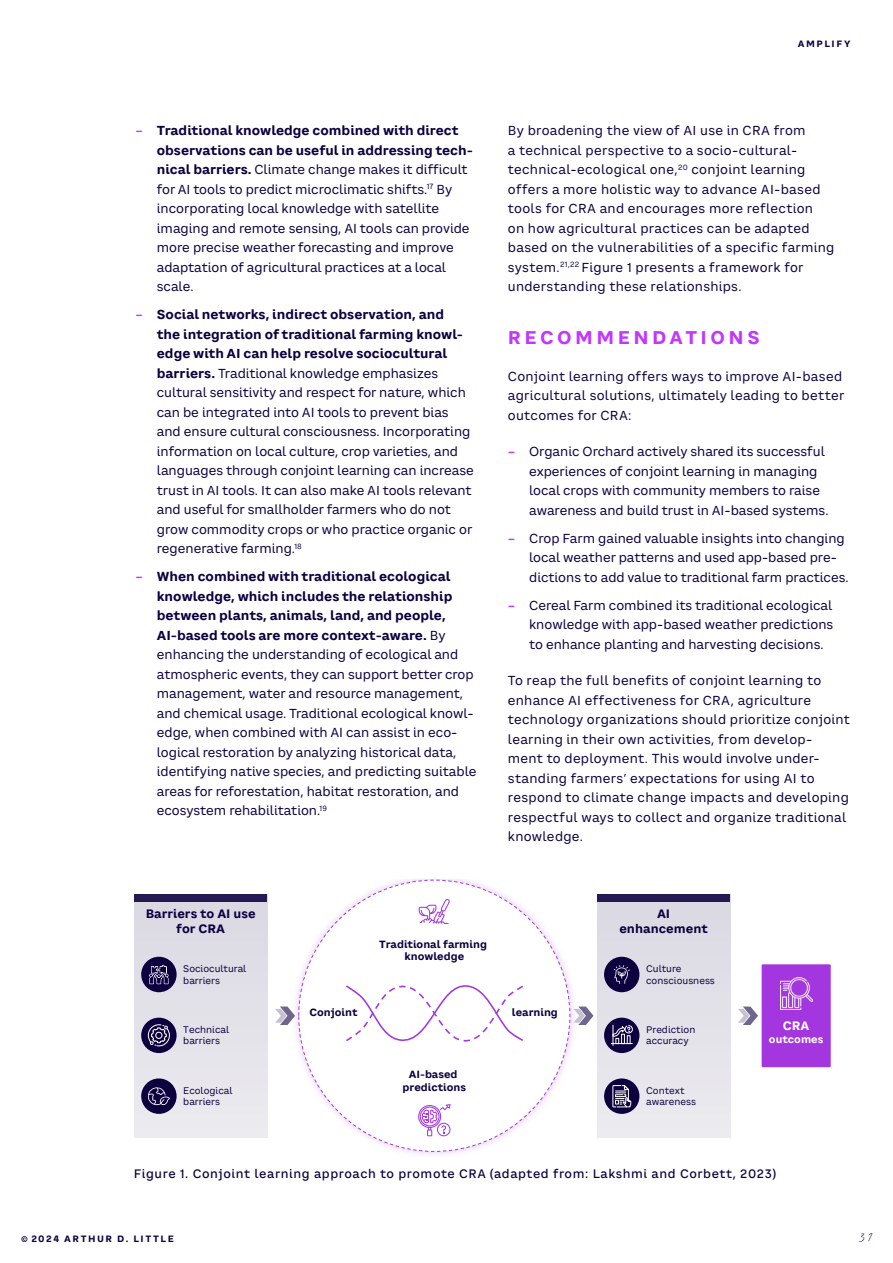
<style>
.page{position:relative;width:893px;height:1263px;background:#fff}
.page>*{position:absolute;margin:0;border:0;box-sizing:border-box;transform-origin:0 0}
.AR_SUB_HEADING_1_12_15pt{font:700 18px "CA Saygon Text";letter-spacing:.19em;color:#c336ff}
.GEN_PAGE_NUMBER_RIGHT_10_10{font:15px "ADL Notes";color:#0d003f}
.AR_BODYTEXT_8_5_13pt{font:12.75px/19.5px "CA Saygon Text";color:#0d003f}
.AR_BODYTEXT_8_5_13pt-2{font:12.75px/19.5px "CA Saygon Text";letter-spacing:.02em;color:#0d003f}
.GEN_CAPTION_8_11pt{font:500 12px "CA Saygon Text";letter-spacing:.05em;color:#0d003f}
.t1{font:700 12px/14.4px "CA Saygon Text";color:#0d003f;text-align:center}
.t2{font:700 12px "CA Saygon Text";color:#fff}
.t3{font:700 10.2px/12.3px "CA Saygon Text";color:#0d003f;text-align:center}
.t4{font:700 10.2px "CA Saygon Text";color:#fff}
.t5{font:9.45px/11.2px "CA Saygon Text";color:#0d003f}
.GEN_RUNNING_HEADER_TEXT_RL_6_7{font:700 9px "CA Saygon Text";letter-spacing:.17em;color:#0d003f}
.s1{font-weight:700;color:#c336ff}
.s2{font-weight:700}
</style>
<div class="page">
<div style="left:134px;top:894px;width:133px;height:243px;background:#e3e1e8"></div>
<div style="left:141px;top:957px;width:36px;height:35px;background:#0d003f;border-radius:50%"></div>
<div style="left:141px;top:1018px;width:36px;height:35px;background:#0d003f;border-radius:50%"></div>
<div style="left:141px;top:1078px;width:36px;height:36px;background:#0d003f;border-radius:50%"></div>
<img style="left:295px;top:879px;width:279px;height:276px">
<div style="left:299px;top:880px;width:271px;height:271px;background:#fff;border-radius:50%"></div>
<div style="left:597px;top:894px;width:133px;height:243px;background:#e3e1e8"></div>
<div style="left:604px;top:957px;width:35px;height:35px;background:#0d003f;border-radius:50%"></div>
<div style="left:604px;top:1018px;width:35px;height:35px;background:#0d003f;border-radius:50%"></div>
<div style="left:604px;top:1078px;width:35px;height:36px;background:#0d003f;border-radius:50%"></div>
<div style="left:762px;top:964px;width:69px;height:103px;background:#a336de"></div>
<svg style="left:275px;top:1006px;width:20px;height:19px"></svg>
<svg style="left:573px;top:1006px;width:20px;height:19px"></svg>
<svg style="left:738px;top:1006px;width:20px;height:19px"></svg>
<svg style="left:149px;top:965px;width:20px;height:19px"></svg>
<svg style="left:148px;top:1024px;width:22px;height:22px"></svg>
<svg style="left:148px;top:1087px;width:22px;height:18px"></svg>
<svg style="left:346px;top:985px;width:177px;height:56px"></svg>
<svg style="left:419px;top:899px;width:31px;height:25px"></svg>
<svg style="left:418px;top:1104px;width:33px;height:32px"></svg>
<svg style="left:611px;top:1024px;width:22px;height:21px"></svg>
<svg style="left:612px;top:1085px;width:19px;height:22px"></svg>
<svg style="left:614px;top:965px;width:16px;height:19px"></svg>
<img style="left:780px;top:977px;width:32px;height:33px">
<p class="GEN_RUNNING_HEADER_TEXT_RL_6_7" style="left:798px;top:37px;width:54px">AMPLIFY</p>
<p class="AR_BODYTEXT_8_5_13pt" style="left:157px;top:121px;width:318px;text-indent:-21px"><span class="s1">–</span> <span class="s2">Traditional knowledge combined with direct observations can be useful in addressing tech&shy;nical barriers.</span> Climate change makes it difficult for AI tools to predict microclimatic shifts.<sup>17</sup> By incorporating local knowledge with satellite imaging and remote sensing, AI tools can provide more precise weather forecasting and improve adaptation of agricultural practices at a local scale.</p>
<p class="AR_BODYTEXT_8_5_13pt" style="left:157px;top:305px;width:318px;text-indent:-21px"><span class="s1">–</span> <span class="s2">Social networks, indirect observation, and<br>the integration of traditional farming knowl&shy;edge with AI can help resolve sociocultural barriers.</span> Traditional knowledge emphasizes cultural sensitivity and respect for nature, which can be integrated into AI tools to prevent bias and ensure cultural consciousness. Incorporating information on local culture, crop varieties, and languages through conjoint learning can increase trust in AI tools. It can also make AI tools relevant and useful for smallholder farmers who do not grow commodity crops or who practice organic or regenerative farming.<sup>18</sup></p>
<p class="AR_BODYTEXT_8_5_13pt" style="left:157px;top:567px;width:321px;text-indent:-21px"><span class="s1">–</span> <span class="s2">When combined with traditional ecological knowledge, which includes the relationship between plants, animals, land, and people, AI-based tools are more context-aware.</span> By enhancing the understanding of ecological and atmospheric events, they can support better crop management, water and resource management, and chemical usage. Traditional ecological knowl&shy;edge, when combined with AI can assist in eco&shy;logical restoration by analyzing historical data, identifying native species, and predicting suitable areas for reforestation, habitat restoration, and ecosystem rehabilitation.<sup>19</sup></p>
<p class="AR_BODYTEXT_8_5_13pt-2" style="left:508px;top:121px;width:328px">By broadening the view of AI use in CRA from<br>a technical perspective to a socio-cultural&shy;technical-ecological one,<sup>20</sup> conjoint learning offers a more holistic way to advance AI-based tools for CRA and encourages more reflection<br>on how agricultural practices can be adapted based on the vulnerabilities of a specific farming system.<sup>21,22</sup> Figure 1 presents a framework for understanding these relationships.</p>
<p class="AR_SUB_HEADING_1_12_15pt" style="left:508px;top:324px;width:253px">RECOMMENDATIONS</p>
<p class="AR_BODYTEXT_8_5_13pt-2" style="left:508px;top:366px;width:338px">Conjoint learning offers ways to improve AI-based agricultural solutions, ultimately leading to better outcomes for CRA:</p>
<p class="AR_BODYTEXT_8_5_13pt" style="left:529px;top:442px;width:301px;text-indent:-21px"><span class="s1">–</span> Organic Orchard actively shared its successful experiences of conjoint learning in managing local crops with community members to raise awareness and build trust in AI-based systems.</p>
<p class="AR_BODYTEXT_8_5_13pt" style="left:529px;top:528px;width:321px;text-indent:-21px"><span class="s1">–</span> Crop Farm gained valuable insights into changing local weather patterns and used app-based pre&shy;dictions to add value to traditional farm practices.</p>
<p class="AR_BODYTEXT_8_5_13pt" style="left:529px;top:595px;width:306px;text-align:justify;text-indent:-21px"><span class="s1">–</span> Cereal Farm combined its traditional ecological knowledge with app-based weather predictions to enhance planting and harvesting decisions.</p>
<p class="AR_BODYTEXT_8_5_13pt-2" style="left:508px;top:671px;width:343px">To reap the full benefits of conjoint learning to enhance AI effectiveness for CRA, agriculture technology organizations should prioritize conjoint learning in their own activities, from develop&shy;ment to deployment. This would involve under&shy;standing farmers’ expectations for using AI to respond to climate change impacts and developing respectful ways to collect and organize traditional knowledge.</p>
<p class="t1" style="left:146px;top:907px;width:111px">Barriers to AI use for CRA</p>
<p class="t5" style="left:183px;top:963px;width:65px">Sociocultural barriers</p>
<p class="t3" style="left:379px;top:938px;width:110px">Traditional farming knowledge</p>
<p class="t1" style="left:619px;top:907px;width:90px">AI enhancement</p>
<p class="t5" style="left:646px;top:963px;width:70px">Culture consciousness</p>
<p class="t5" style="left:183px;top:1024px;width:47px">Technical barriers</p>
<p class="t5" style="left:183px;top:1085px;width:51px">Ecological barriers</p>
<p class="t3" style="left:309px;top:1006px;width:50px">Conjoint</p>
<p class="t3" style="left:512px;top:1006px;width:47px">learning</p>
<p class="t3" style="left:402px;top:1068px;width:65px">AI-based predictions</p>
<p class="t5" style="left:646px;top:1024px;width:51px">Prediction accuracy</p>
<p class="t5" style="left:646px;top:1085px;width:51px">Context awareness</p>
<p class="t2" style="left:783px;top:1016px;width:28px">CRA</p>
<p class="t4" style="left:769px;top:1031px;width:56px">outcomes</p>
<p class="GEN_CAPTION_8_11pt" style="left:134px;top:1165px;width:644px">Figure 1. Conjoint learning approach to promote CRA (adapted from: Lakshmi and Corbett, 2023)</p>
<p class="GEN_RUNNING_HEADER_TEXT_RL_6_7" style="left:21px;top:1231px;width:154px">© 2024 ARTHUR D. LITTLE</p>
<p class="GEN_PAGE_NUMBER_RIGHT_10_10" style="left:859px;top:1227px;width:14px">31</p>
</div>
